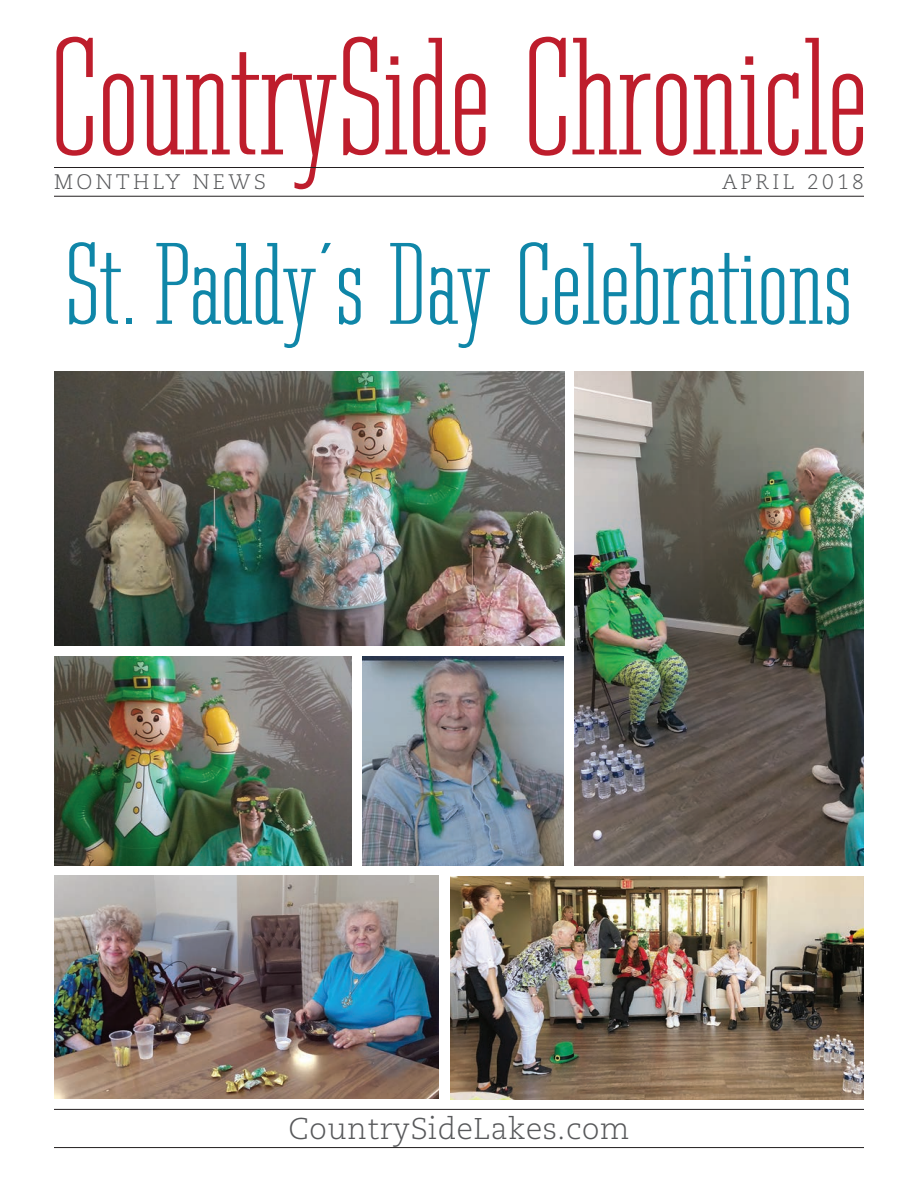
<style>
.page{position:relative;width:918px;height:1188px;background:#fff}
.page>*{position:absolute;margin:0;border:0;box-sizing:border-box;transform-origin:0 0}
.t1{font:161.55px "Cg Tower Cd";color:#be1d2c}
.Head_1{font:112.05px "Cg Tower Cd";color:#0f86a8;scale:1.08 1}
.t2{font:300 30px "Caecilia";letter-spacing:.02em;color:#57585a}
.t3{font:300 21px "Caecilia";letter-spacing:.16em;color:#57585a}
</style>
<div class="page">
<hr style="left:54px;top:1109px;width:810px;height:1px;background:#231f20">
<hr style="left:54px;top:1147px;width:810px;height:1px;background:#231f20">
<hr style="left:54px;top:167px;width:810px;height:1px;background:#231f20">
<hr style="left:54px;top:196px;width:810px;height:1px;background:#231f20">
<img style="left:54px;top:657px;width:298px;height:209px">
<img style="left:363px;top:657px;width:201px;height:209px">
<img style="left:54px;top:876px;width:385px;height:222px">
<img style="left:575px;top:372px;width:289px;height:494px">
<img style="left:54px;top:372px;width:510px;height:274px">
<img style="left:450px;top:876px;width:414px;height:223px">
<p class="t1" style="left:50px;top:4px;width:820px">CountrySide Chronicle</p>
<p class="t3" style="left:54px;top:170px;width:213px">MONTHLY NEWS</p>
<p class="t3" style="left:722px;top:170px;width:143px">APRIL 2018</p>
<p class="Head_1" style="left:65px;top:220px;width:731px">St. Paddy’s Day Celebrations</p>
<p class="t2" style="left:288px;top:1111px;width:343px">CountrySideLakes.com</p>
</div>
